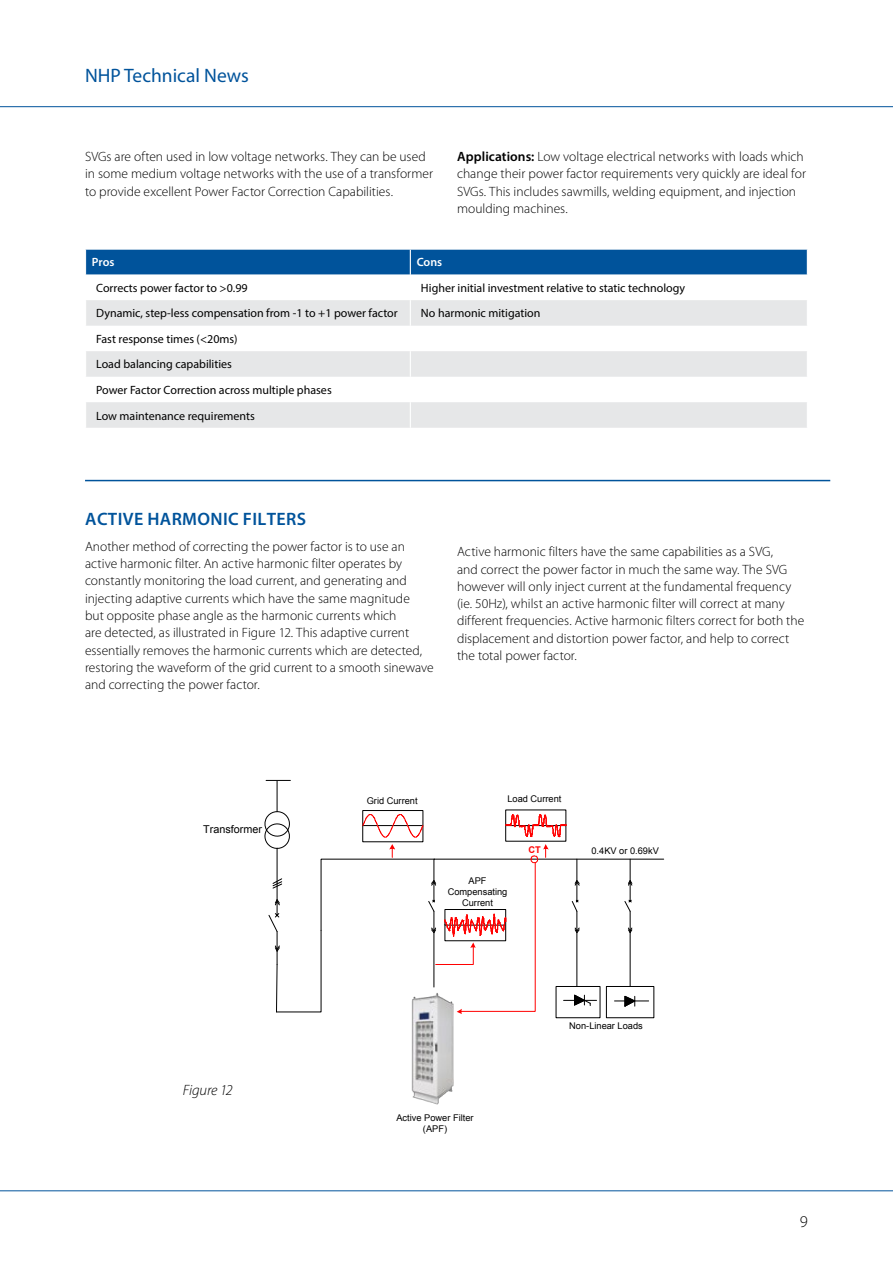
<style>
.page{position:relative;width:893px;height:1263px;background:#fff}
.page>*{position:absolute;margin:0;border:0;box-sizing:border-box;transform-origin:0 0}
.t1{font:19.5px "Myriad Pro";color:#00539b}
.t2{font:600 18px "Myriad Pro";letter-spacing:.02em;color:#00539b}
.t3{font:300 16.5px "Myriad Pro";color:#000}
.t4{font:italic 300 15px "Myriad Pro";letter-spacing:-.01em;color:#000}
.t5{font:300 13.5px/17.2px "Myriad Pro";color:#000}
.t6{font:12px/25.5px "Myriad Pro";color:#000}
.t7{font:600 12px "Myriad Pro";letter-spacing:-.005em;color:#fff}
.t8{font:10.8px "Arial";color:#000}
.t9{font:9.3px/11.1px "Arial";color:#000;text-align:center}
.t10{font:700 9.3px "Arial";color:#f00}
.s1{font-weight:600}
</style>
<div class="page">
<hr style="left:0;top:106px;width:893px;height:1px;background:#00539b">
<hr style="left:0;top:1190px;width:893px;height:1px;background:#00539b">
<svg style="left:85px;top:249px;width:723px;height:179px"></svg>
<hr style="left:410px;top:249px;width:398px;height:1px;background:#fff">
<hr style="left:85px;top:480px;width:745px;height:1px;background:#00539b">
<hr style="left:277px;top:781px;width:1px;height:31px;background:#000">
<svg style="left:266px;top:780px;width:24px;height:1px"></svg>
<svg style="left:264px;top:809px;width:400px;height:205px"></svg>
<div style="left:439px;top:889px;width:78px;height:7px;background:#fff"></div>
<img style="left:412px;top:992px;width:42px;height:113px">
<h1 class="t1" style="left:85px;top:63px;width:165px">NHP Technical News</h1>
<p class="t5" style="left:85px;top:148px;width:349px">SVGs are often used in low voltage networks. They can be used in some medium voltage networks with the use of a transformer to provide excellent Power Factor Correction Capabilities.</p>
<p class="t5" style="left:457px;top:148px;width:350px"><span class="s1">Applications:</span> Low voltage electrical networks with loads which change their power factor requirements very quickly are ideal for SVGs. This includes sawmills, welding equipment, and injection moulding machines.</p>
<p class="t7" style="left:92px;top:254px;width:24px">Pros</p>
<p class="t7" style="left:417px;top:254px;width:27px">Cons</p>
<p class="t6" style="left:96px;top:275px;width:153px">Corrects power factor to &gt;0.99</p>
<p class="t6" style="left:421px;top:275px;width:266px">Higher initial investment relative to static technology</p>
<p class="t6" style="left:96px;top:300px;width:303px">Dynamic, step-less compensation from -1 to +1 power factor</p>
<p class="t6" style="left:421px;top:300px;width:121px">No harmonic mitigation</p>
<p class="t6" style="left:96px;top:326px;width:237px">Fast response times (&lt;20ms)<br>Load balancing capabilities<br>Power Factor Correction across multiple phases Low maintenance requirements</p>
<h2 class="t2" style="left:85px;top:508px;width:222px">ACTIVE HARMONIC FILTERS</h2>
<p class="t5" style="left:85px;top:538px;width:350px">Another method of correcting the power factor is to use an active harmonic filter. An active harmonic filter operates by constantly monitoring the load current, and generating and injecting adaptive currents which have the same magnitude<br>but opposite phase angle as the harmonic currents which<br>are detected, as illustrated in Figure 12. This adaptive current essentially removes the harmonic currents which are detected, restoring the waveform of the grid current to a smooth sinewave and correcting the power factor.</p>
<p class="t5" style="left:457px;top:543px;width:349px">Active harmonic filters have the same capabilities as a SVG,<br>and correct the power factor in much the same way. The SVG however will only inject current at the fundamental frequency (ie. 50Hz), whilst an active harmonic filter will correct at many different frequencies. Active harmonic filters correct for both the displacement and distortion power factor, and help to correct the total power factor.</p>
<p class="t8" style="left:203px;top:822px;width:60px">Transformer</p>
<p class="t4" style="left:183px;top:1080px;width:51px">Figure 12</p>
<p class="t9" style="left:367px;top:795px;width:52px">Grid Current</p>
<p class="t9" style="left:507px;top:793px;width:56px">Load Current</p>
<p class="t9" style="left:448px;top:875px;width:61px">APF<br>Compensating<br>Current</p>
<p class="t10" style="left:528px;top:844px;width:14px">CT</p>
<p class="t9" style="left:591px;top:845px;width:69px">0.4KV or 0.69kV</p>
<p class="t9" style="left:396px;top:1112px;width:79px">Active Power Filter (APF)</p>
<p class="t9" style="left:569px;top:1021px;width:75px">Non-Linear Loads</p>
<p class="t3" style="left:800px;top:1211px;width:10px">9</p>
</div>
